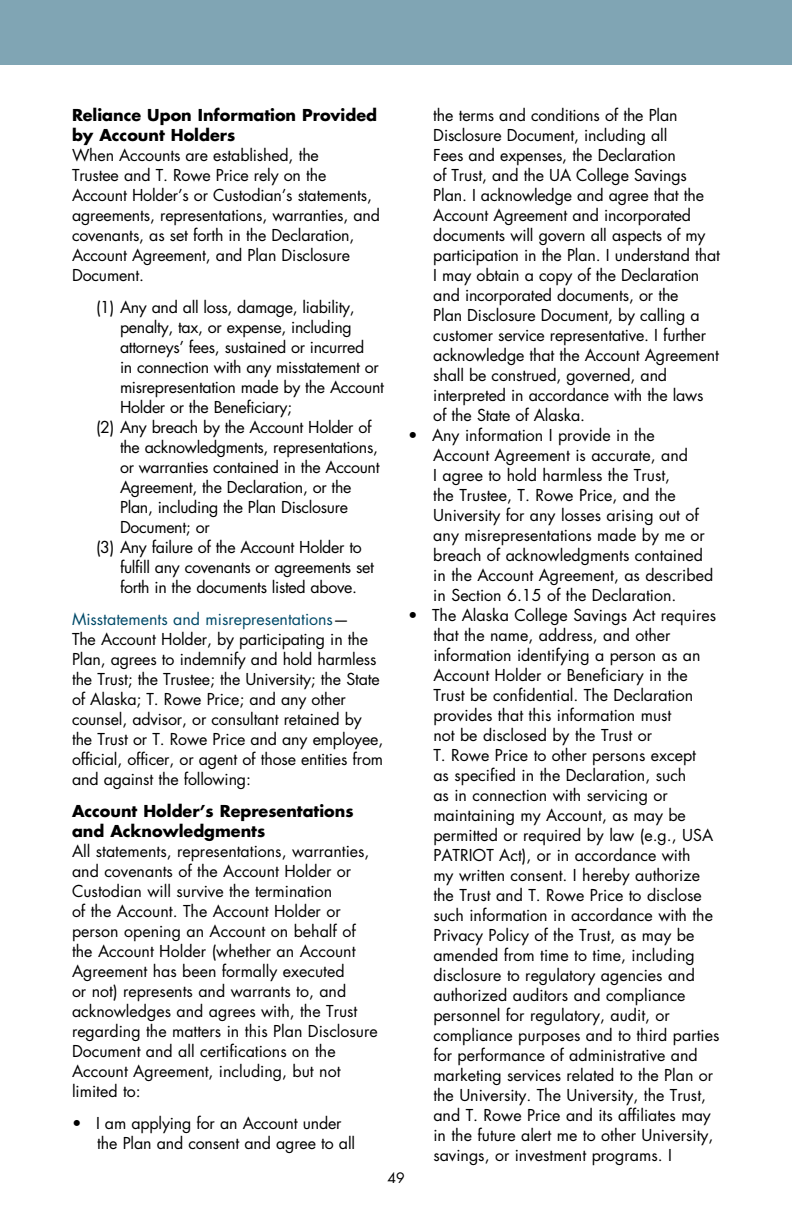
<style>
.page{position:relative;width:792px;height:1224px;background:#fff}
.page>*{position:absolute;margin:0;border:0;box-sizing:border-box;transform-origin:0 0}
.t1{font:16px/20px "Futura Std";color:#000}
.t2{font:16px "Futura Std";letter-spacing:-.02em;color:#000}
.t3{font:700 16px/20px "Futura Std";color:#000}
.t4{font:14px "Futura Std";color:#000}
.s1{color:#004a69}
</style>
<div class="page">
<div style="left:0;top:0;width:792px;height:64px;background:#80a5b4"></div>
<p class="t3" style="left:72px;top:105px;width:307px">Reliance Upon Information Provided by Account Holders</p>
<p class="t1" style="left:72px;top:145px;width:309px">When Accounts are established, the<br>Trustee and T. Rowe Price rely on the Account Holder’s or Custodian’s statements, agreements, representations, warranties, and covenants, as set forth in the Declaration, Account Agreement, and Plan Disclosure Document.</p>
<p class="t2" style="left:96px;top:297px;width:260px">(1) Any and all loss, damage, liability,</p>
<p class="t2" style="left:120px;top:317px;width:233px">penalty, tax, or expense, including</p>
<p class="t2" style="left:120px;top:337px;width:246px">attorneys’ fees, sustained or incurred</p>
<p class="t2" style="left:120px;top:357px;width:260px">in connection with any misstatement or</p>
<p class="t2" style="left:120px;top:377px;width:266px">misrepresentation made by the Account</p>
<p class="t2" style="left:120px;top:397px;width:174px">Holder or the Beneficiary;</p>
<p class="t2" style="left:96px;top:417px;width:277px">(2) Any breach by the Account Holder of</p>
<p class="t2" style="left:120px;top:437px;width:260px">the acknowledgments, representations,</p>
<p class="t2" style="left:120px;top:457px;width:261px">or warranties contained in the Account</p>
<p class="t2" style="left:120px;top:477px;width:233px">Agreement, the Declaration, or the</p>
<p class="t2" style="left:120px;top:497px;width:230px">Plan, including the Plan Disclosure</p>
<p class="t2" style="left:120px;top:517px;width:91px">Document; or</p>
<p class="t2" style="left:96px;top:537px;width:267px">(3) Any failure of the Account Holder to</p>
<p class="t2" style="left:120px;top:557px;width:255px">fulfill any covenants or agreements set</p>
<p class="t2" style="left:120px;top:577px;width:239px">forth in the documents listed above.</p>
<p class="t1" style="left:72px;top:609px;width:313px"><span class="s1">Misstatements and misrepresentations</span>—<br>The Account Holder, by participating in the Plan, agrees to indemnify and hold harmless the Trust; the Trustee; the University; the State of Alaska; T. Rowe Price; and any other counsel, advisor, or consultant retained by the Trust or T. Rowe Price and any employee, official, officer, or agent of those entities from and against the following:</p>
<p class="t3" style="left:72px;top:801px;width:283px">Account Holder’s Representations and Acknowledgments</p>
<p class="t1" style="left:72px;top:841px;width:307px">All statements, representations, warranties, and covenants of the Account Holder or Custodian will survive the termination<br>of the Account. The Account Holder or person opening an Account on behalf of the Account Holder (whether an Account Agreement has been formally executed<br>or not) represents and warrants to, and acknowledges and agrees with, the Trust regarding the matters in this Plan Disclosure Document and all certifications on the Account Agreement, including, but not limited to:</p>
<p class="t1" style="left:97px;top:1113px;width:259px;text-indent:-25px">• I am applying for an Account under the Plan and consent and agree to all</p>
<p class="t1" style="left:433px;top:105px;width:288px">the terms and conditions of the Plan Disclosure Document, including all<br>Fees and expenses, the Declaration<br>of Trust, and the UA College Savings Plan. I acknowledge and agree that the Account Agreement and incorporated documents will govern all aspects of my participation in the Plan. I understand that I may obtain a copy of the Declaration and incorporated documents, or the<br>Plan Disclosure Document, by calling a customer service representative. I further acknowledge that the Account Agreement shall be construed, governed, and interpreted in accordance with the laws of the State of Alaska.</p>
<p class="t1" style="left:433px;top:425px;width:281px;text-indent:-25px">• Any information I provide in the Account Agreement is accurate, and<br>I agree to hold harmless the Trust,<br>the Trustee, T. Rowe Price, and the University for any losses arising out of any misrepresentations made by me or breach of acknowledgments contained in the Account Agreement, as described in Section 6.15 of the Declaration.</p>
<p class="t1" style="left:433px;top:605px;width:288px;text-indent:-25px">• The Alaska College Savings Act requires that the name, address, and other information identifying a person as an Account Holder or Beneficiary in the Trust be confidential. The Declaration provides that this information must<br>not be disclosed by the Trust or<br>T. Rowe Price to other persons except<br>as specified in the Declaration, such<br>as in connection with servicing or maintaining my Account, as may be permitted or required by law (e.g., USA PATRIOT Act), or in accordance with<br>my written consent. I hereby authorize the Trust and T. Rowe Price to disclose such information in accordance with the Privacy Policy of the Trust, as may be amended from time to time, including disclosure to regulatory agencies and authorized auditors and compliance personnel for regulatory, audit, or compliance purposes and to third parties for performance of administrative and marketing services related to the Plan or the University. The University, the Trust, and T. Rowe Price and its affiliates may in the future alert me to other University, savings, or investment programs. I</p>
<p class="t4" style="left:387px;top:1169px;width:19px">49</p>
</div>
